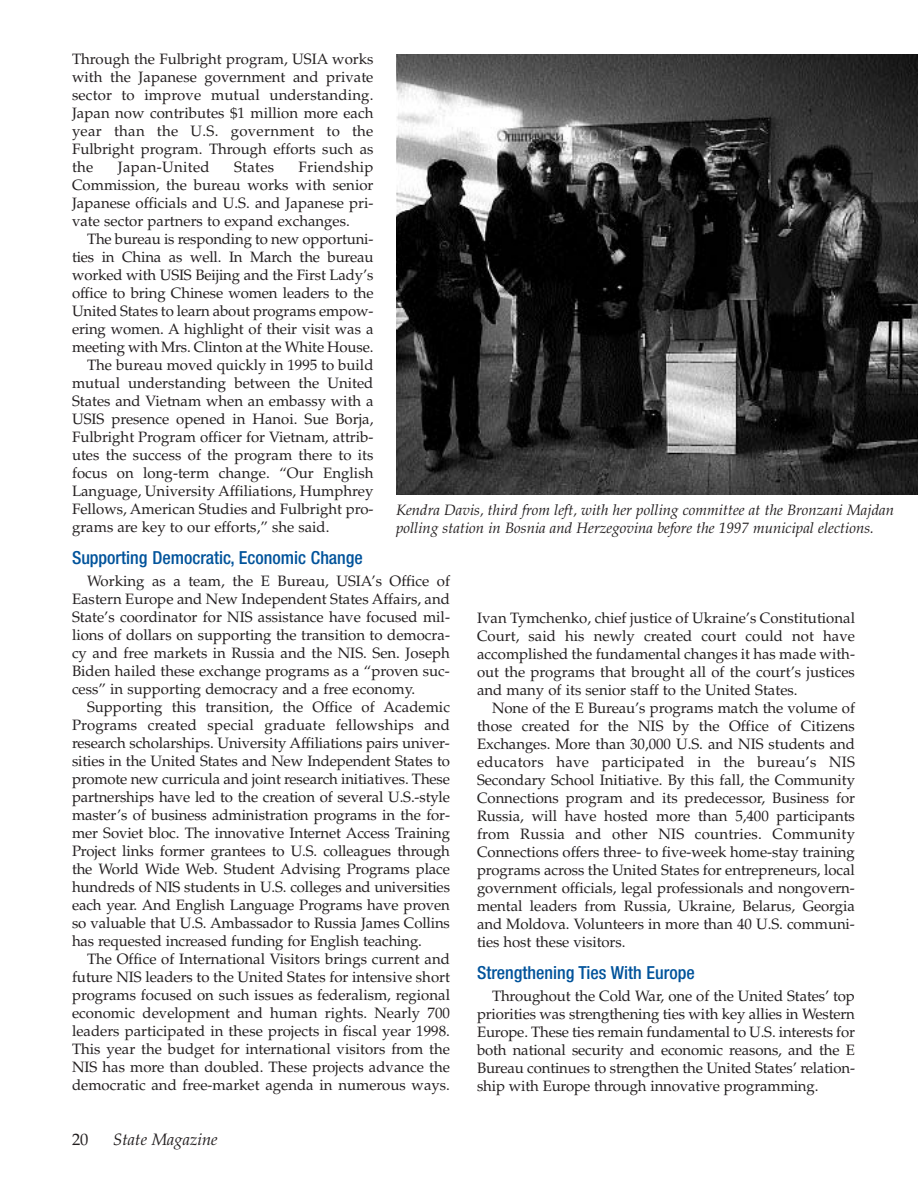
<style>
.page{position:relative;width:918px;height:1188px;background:#fff}
.page>*{position:absolute;margin:0;border:0;box-sizing:border-box;transform-origin:0 0}
.t1{font:500 condensed 18px "Helvetica Neue";color:#00539b}
.t2{font:italic 16.5px "Palatino";color:#231f20}
.t3{font:16.5px "Palatino";color:#231f20}
.t4{font:15px/18px "Palatino";color:#231f20;text-align:justify}
.t5{font:italic 15px/18px "Palatino";color:#231f20}
.t6{font:15px "Palatino";letter-spacing:.02em;color:#231f20}
</style>
<div class="page">
<img style="left:396px;top:54px;width:522px;height:441px">
<p class="t4" style="left:72px;top:52px;width:303px">Through the Fulbright program, USIA works with the Japanese government and private sector to improve mutual understanding.<br>Japan now contributes $1 million more each year than the U.S. government to the Fulbright program. Through efforts such as the</p>
<p class="t4" style="left:72px;top:160px;width:303px;text-indent:227px">Friendship Commission, the bureau works with senior Japanese officials and U.S. and Japanese pri&shy;vate sector partners to expand exchanges.</p>
<p class="t4" style="left:87px;top:232px;width:288px">The bureau is responding to new opportuni-</p>
<p class="t4" style="left:72px;top:250px;width:303px">ties in China as well. In March the bureau</p>
<p class="t4" style="left:72px;top:268px;width:303px">worked with USIS Beijing and the First Lady’s</p>
<p class="t4" style="left:72px;top:286px;width:303px">office to bring Chinese women leaders to the</p>
<p class="t4" style="left:72px;top:304px;width:303px">United States to learn about programs empow-</p>
<p class="t4" style="left:72px;top:322px;width:303px">ering women. A highlight of their visit was a</p>
<p class="t4" style="left:72px;top:340px;width:303px">meeting with Mrs. Clinton at the White House.</p>
<p class="t4" style="left:87px;top:358px;width:288px">The bureau moved quickly in 1995 to build</p>
<p class="t4" style="left:72px;top:376px;width:303px">mutual understanding between the United</p>
<p class="t4" style="left:72px;top:394px;width:303px">States and Vietnam when an embassy with a</p>
<p class="t4" style="left:72px;top:412px;width:303px">USIS presence opened in Hanoi. Sue Borja,</p>
<p class="t4" style="left:72px;top:430px;width:303px">Fulbright Program officer for Vietnam, attrib-</p>
<p class="t4" style="left:72px;top:448px;width:303px">utes the success of the program there to its</p>
<p class="t4" style="left:72px;top:466px;width:303px">focus on long-term change. “Our English</p>
<p class="t4" style="left:72px;top:484px;width:303px">Language, University Affiliations, Humphrey</p>
<p class="t4" style="left:72px;top:502px;width:303px">Fellows, American Studies and Fulbright pro-</p>
<p class="t4" style="left:72px;top:520px;width:259px">grams are key to our efforts,” she said.</p>
<p class="t1" style="left:72px;top:551px;width:292px">Supporting Democratic, Economic Change</p>
<p class="t4" style="left:72px;top:574px;width:380px;text-indent:15px">Working as a team, the E Bureau, USIA’s Office of Eastern Europe and New Independent States Affairs, and State’s coordinator for NIS assistance have focused mil&shy;lions of dollars on supporting the transition to democra&shy;cy and free markets in Russia and the NIS. Sen. Joseph Biden hailed these exchange programs as a “proven suc&shy;cess” in supporting democracy and a free economy.</p>
<p class="t4" style="left:72px;top:700px;width:380px;text-indent:15px">Supporting this transition, the Office of Academic Programs created special graduate fellowships and research scholarships. University Affiliations pairs univer&shy;sities in the United States and New Independent States to promote new curricula and joint research initiatives. These partnerships have led to the creation of several U.S.-style master’s of business administration programs in the for&shy;mer Soviet bloc. The innovative Internet Access Training Project links former grantees to U.S. colleagues through the World Wide Web. Student Advising Programs place hundreds of NIS students in U.S. colleges and universities each year. And English Language Programs have proven so valuable that U.S. Ambassador to Russia James Collins has requested increased funding for English teaching.</p>
<p class="t4" style="left:72px;top:952px;width:380px;text-indent:15px">The Office of International Visitors brings current and future NIS leaders to the United States for intensive short programs focused on such issues as federalism, regional economic development and human rights. Nearly 700 leaders participated in these projects in fiscal year 1998.<br>This year the budget for international visitors from the NIS has more than doubled. These projects advance the democratic and free-market agenda in numerous ways.</p>
<p class="t6" style="left:118px;top:161px;width:94px">Japan-United</p>
<p class="t4" style="left:234px;top:160px;width:42px">States</p>
<p class="t5" style="left:396px;top:503px;width:500px">Kendra Davis, third from left, with her polling committee at the Bronzani Majdan polling station in Bosnia and Herzegovina before the 1997 municipal elections.</p>
<p class="t4" style="left:477px;top:611px;width:380px">Ivan Tymchenko, chief justice of Ukraine’s Constitutional Court, said his newly created court could not have accomplished the fundamental changes it has made with&shy;out the programs that brought all of the court’s justices and many of its senior staff to the United States.</p>
<p class="t4" style="left:477px;top:701px;width:380px;text-indent:15px">None of the E Bureau’s programs match the volume of those created for the NIS by the Office of Citizens Exchanges. More than 30,000 U.S. and NIS students and educators have participated in the bureau’s NIS Secondary School Initiative. By this fall, the Community Connections program and its predecessor, Business for Russia, will have hosted more than 5,400 participants from Russia and other NIS countries. Community Connections offers three- to five-week home-stay training programs across the United States for entrepreneurs, local government officials, legal professionals and nongovern&shy;mental leaders from Russia, Ukraine, Belarus, Georgia and Moldova. Volunteers in more than 40 U.S. communi&shy;ties host these visitors.</p>
<p class="t1" style="left:477px;top:966px;width:219px">Strengthening Ties With Europe</p>
<p class="t4" style="left:477px;top:989px;width:380px;text-indent:15px">Throughout the Cold War, one of the United States’ top priorities was strengthening ties with key allies in Western Europe. These ties remain fundamental to U.S. interests for both national security and economic reasons, and the E Bureau continues to strengthen the United States’ relation&shy;ship with Europe through innovative programming.</p>
<p class="t3" style="left:72px;top:1133px;width:18px">20</p>
<p class="t2" style="left:113px;top:1133px;width:106px">State Magazine</p>
</div>
